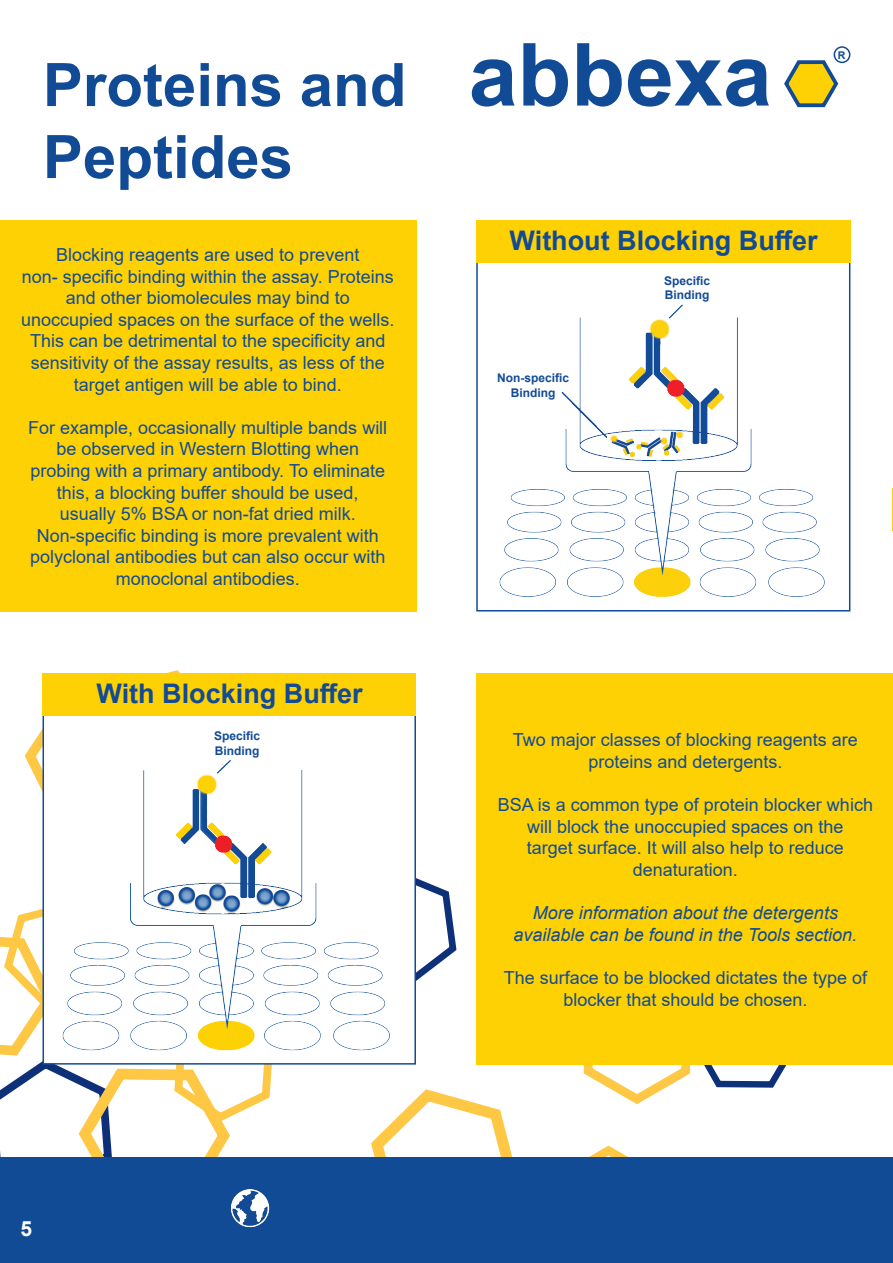
<style>
.page{position:relative;width:893px;height:1263px;background:#fff}
.page>*{position:absolute;margin:0;border:0;box-sizing:border-box;transform-origin:0 0}
.t1{font:700 87.15px "Arial";color:#124b95}
.t2{font:700 60px/72px "Arial";color:#124b95}
.t3{font:700 27px "Arial";color:#124b95}
.t4{font:700 21px "Arial";color:#fff}
.t5{font:18px/21.6px "Arial";color:#124b95;text-align:center}
.t6{font:italic 18px/21.6px "Arial";color:#124b95;text-align:center}
.t7{font:700 12px/14.4px "Arial";color:#124b95}
.t8{font:700 10.65px "Arial";color:#124b95}
</style>
<div class="page">
<hr style="left:892px;top:488px;width:1px;height:42px;background:#fed105">
<svg style="left:24px;top:670px;width:156px;height:154px"></svg>
<svg style="left:371px;top:878px;width:522px;height:279px"></svg>
<svg style="left:0;top:895px;width:272px;height:262px"></svg>
<div style="left:476px;top:252px;width:374px;height:359px;background:#fff;border:2px solid #124b95"></div>
<div style="left:0;top:220px;width:417px;height:391px;background:#fed105"></div>
<div style="left:476px;top:673px;width:417px;height:391px;background:#fed105"></div>
<img style="left:495px;top:304px;width:339px;height:308px">
<div style="left:43px;top:705px;width:373px;height:359px;background:#fff;border:2px solid #124b95"></div>
<div style="left:43px;top:673px;width:373px;height:43px;background:#fed105"></div>
<img style="left:53px;top:760px;width:352px;height:306px">
<div style="left:476px;top:220px;width:375px;height:43px;background:#fed105"></div>
<div style="left:0;top:1157px;width:893px;height:106px;background:#124b95"></div>
<svg style="left:784px;top:57px;width:55px;height:51px"></svg>
<div style="left:834px;top:46px;width:16px;height:17px;border:2px solid #124b95;border-radius:50%"></div>
<img style="left:230px;top:1189px;width:40px;height:39px">
<h2 class="t2" style="left:43px;top:50px;width:365px">Proteins and<br>Peptides</h2>
<p class="t5" style="left:21px;top:244px;width:375px">Blocking reagents are used to prevent<br>non- specific binding within the assay. Proteins and other biomolecules may bind to unoccupied spaces on the surface of the wells.<br>This can be detrimental to the specificity and sensitivity of the assay results, as less of the target antigen will be able to bind.</p>
<p class="t5" style="left:28px;top:417px;width:361px">For example, occasionally multiple bands will be observed in Western Blotting when probing with a primary antibody. To eliminate this, a blocking buffer should be used, usually 5% BSA or non-fat dried milk.<br>Non-specific binding is more prevalent with polyclonal antibodies but can also occur with monoclonal antibodies.</p>
<h3 class="t3" style="left:97px;top:674px;width:268px">With Blocking Buffer</h3>
<p class="t7" style="left:214px;top:729px;width:48px">Specific<br>Binding</p>
<h1 class="t1" style="left:469px;top:14px;width:305px">abbexa</h1>
<p class="t8" style="left:838px;top:48px;width:9px">R</p>
<h3 class="t3" style="left:510px;top:221px;width:310px">Without Blocking Buffer</h3>
<p class="t7" style="left:497px;top:371px;width:74px;text-align:center">Non-specific<br>Binding</p>
<p class="t7" style="left:664px;top:273px;width:48px">Specific<br>Binding</p>
<p class="t5" style="left:513px;top:729px;width:347px">Two major classes of blocking reagents are proteins and detergents.</p>
<p class="t5" style="left:498px;top:794px;width:377px">BSA is a common type of protein blocker which will block the unoccupied spaces on the<br>target surface. It will also help to reduce denaturation.</p>
<p class="t6" style="left:514px;top:902px;width:345px">More information about the detergents available can be found in the Tools section.</p>
<p class="t5" style="left:504px;top:967px;width:365px">The surface to be blocked dictates the type of blocker that should be chosen.</p>
<p class="t4" style="left:21px;top:1220px;width:13px">5</p>
</div>
